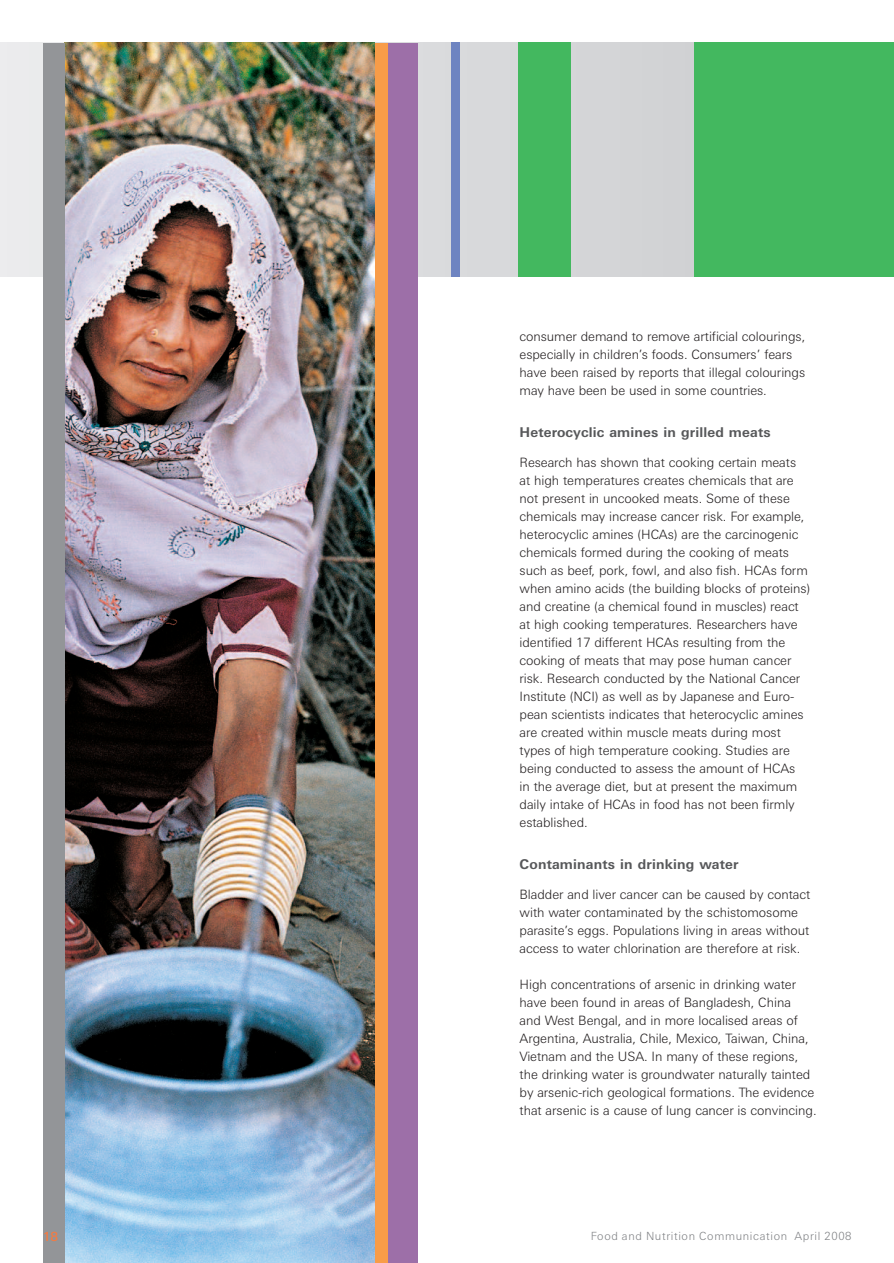
<style>
.page{position:relative;width:894px;height:1263px;background:#fff}
.page>*{position:absolute;margin:0;border:0;box-sizing:border-box;transform-origin:0 0}
.t1{font:700 13.5px "LT Univers Basic";letter-spacing:.015em;color:#57585a}
.t2{font:300 12.9px/18px "LT Univers Basic";letter-spacing:-.005em;color:#231f20}
.t3{font:500 12.6px "LT Univers Basic";color:#f47b42}
.t4{font:300 11.25px "LT Univers Basic";letter-spacing:.055em;color:#808285}
</style>
<div class="page">
<hr style="left:893px;top:43px;width:1px;height:234px;background:#c8c9cb">
<img style="left:0;top:42px;width:893px;height:1220px">
<p class="t2" style="left:519px;top:328px;width:287px">consumer demand to remove artificial colourings, especially in children’s foods. Consumers’ fears have been raised by reports that illegal colourings may have been be used in some countries.</p>
<p class="t1" style="left:519px;top:427px;width:252px">Heterocyclic amines in grilled meats</p>
<p class="t2" style="left:519px;top:454px;width:292px">Research has shown that cooking certain meats<br>at high temperatures creates chemicals that are not present in uncooked meats. Some of these chemicals may increase cancer risk. For example, heterocyclic amines (HCAs) are the carcinogenic chemicals formed during the cooking of meats such as beef, pork, fowl, and also fish. HCAs form when amino acids (the building blocks of proteins) and creatine (a chemical found in muscles) react at high cooking temperatures. Researchers have identified 17 different HCAs resulting from the cooking of meats that may pose human cancer risk. Research conducted by the National Cancer Institute (NCI) as well as by Japanese and Euro&shy;pean scientists indicates that heterocyclic amines are created within muscle meats during most types of high temperature cooking. Studies are being conducted to assess the amount of HCAs<br>in the average diet, but at present the maximum daily intake of HCAs in food has not been firmly established.</p>
<p class="t1" style="left:519px;top:859px;width:220px">Contaminants in drinking water</p>
<p class="t2" style="left:519px;top:886px;width:292px">Bladder and liver cancer can be caused by contact with water contaminated by the schistomosome parasite’s eggs. Populations living in areas without access to water chlorination are therefore at risk.</p>
<p class="t2" style="left:519px;top:976px;width:298px">High concentrations of arsenic in drinking water have been found in areas of Bangladesh, China<br>and West Bengal, and in more localised areas of Argentina, Australia, Chile, Mexico, Taiwan, China, Vietnam and the USA. In many of these regions, the drinking water is groundwater naturally tainted by arsenic-rich geological formations. The evidence that arsenic is a cause of lung cancer is convincing.</p>
<p class="t3" style="left:43px;top:1231px;width:17px">18</p>
<p class="t4" style="left:590px;top:1231px;width:262px">Food and Nutrition Communication April 2008</p>
</div>
